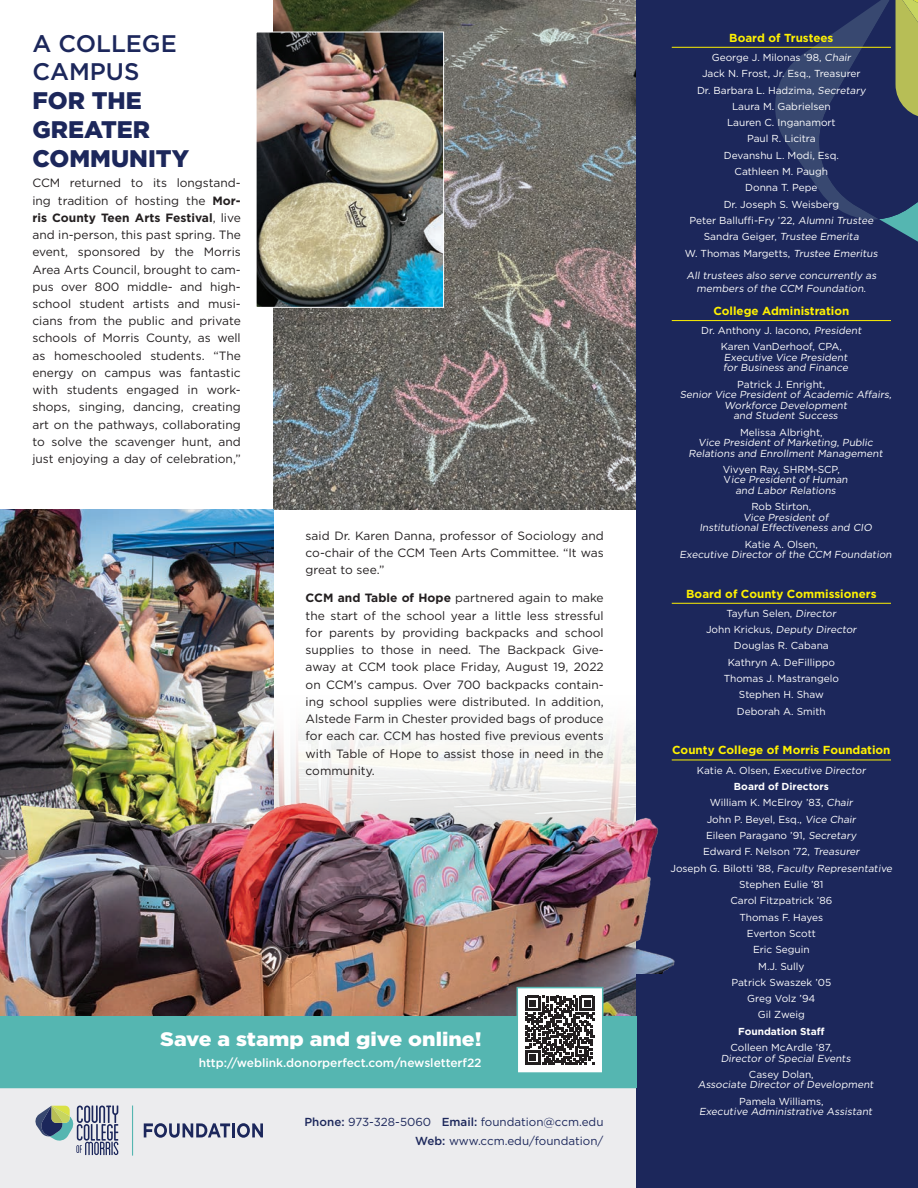
<style>
.page{position:relative;width:918px;height:1188px;background:#fff}
.page>*{position:absolute;margin:0;border:0;box-sizing:border-box;transform-origin:0 0}
.Main_Head_21{font:900 24px/28.8px "Gotham";color:#1c275b}
.Main_Head_21-2{font:900 19.5px "Gotham";color:#fff;scale:1.09 1}
.Copy_21{font:12px/17.2px "Gotham";color:#231f20;text-align:justify}
.Copy_21-2{font:500 12px "Gotham";letter-spacing:-.005em;color:#fff}
.VIP_Heads{font:700 11.7px "Gotham";color:#fff101}
.t1{font:11.7px "Gotham";color:#1c275b}
.VIP_Names{font:10.2px/10.5px "Gotham";color:#fff}
.VIP_Itc{font:10.2px/12.3px "Gotham";color:#fff;text-align:center}
.VIP_Names-2{font:700 10.2px "Gotham";color:#fff}
.s1{font-weight:500}
.s2{font-weight:700}
</style>
<div class="page">
<img style="left:273px;top:0;width:363px;height:510px">
<img style="left:0;top:973px;width:636px;height:43px">
<div style="left:0;top:1086px;width:666px;height:102px;background:#ececee"></div>
<div style="left:636px;top:0;width:282px;height:1188px;background:#1c275b"></div>
<svg style="left:775px;top:0;width:143px;height:242px"></svg>
<hr style="left:672px;top:47px;width:219px;height:1px;background:#fff101">
<hr style="left:672px;top:320px;width:219px;height:1px;background:#fff101">
<hr style="left:672px;top:603px;width:219px;height:1px;background:#fff101">
<hr style="left:672px;top:760px;width:219px;height:1px;background:#fff101">
<svg style="left:35px;top:1106px;width:83px;height:49px"></svg>
<svg style="left:144px;top:1123px;width:86px;height:15px"></svg>
<hr style="left:232px;top:1123px;width:3px;height:14px;background:#1c275b">
<svg style="left:237px;top:1123px;width:26px;height:15px"></svg>
<hr style="left:132px;top:1106px;width:1px;height:50px;background:#55b6b1">
<div style="left:0;top:1016px;width:636px;height:72px;background:#55b6b1"></div>
<div style="left:517px;top:988px;width:86px;height:85px;background:#fff"></div>
<svg style="left:526px;top:996px;width:68px;height:69px"></svg>
<div style="left:517px;top:987px;width:86px;height:87px;border:2px solid #55b6b1"></div>
<img style="left:0;top:510px;width:273px;height:171px">
<img style="left:0;top:681px;width:679px;height:292px">
<img style="left:256px;top:31px;width:188px;height:277px">
<p class="Main_Head_21" style="left:32px;top:28px;width:158px"><span class="s1">A COLLEGE<br>CAMPUS<br></span>FOR THE<br>GREATER<br>COMMUNITY</p>
<p class="Copy_21" style="left:32px;top:174px;width:210px">CCM returned to its longstand&shy;ing tradition of hosting the <span class="s2">Mor&shy;ris County Teen Arts Festival</span>, live and in-person, this past spring. The event, sponsored by the Morris Area Arts Council, brought to cam&shy;pus over 800 middle- and high&shy;school student artists and musi&shy;cians from the public and private schools of Morris County, as well as homeschooled students. “The energy on campus was fantastic with students engaged in work&shy;shops, singing, dancing, creating art on the pathways, collaborating to solve the scavenger hunt, and just enjoying a day of celebration,”</p>
<p class="Copy_21" style="left:306px;top:527px;width:300px">said Dr. Karen Danna, professor of Sociology and co-chair of the CCM Teen Arts Committee. “It was great to see.”</p>
<p class="Copy_21" style="left:306px;top:589px;width:300px"><span class="s2">CCM and Table of Hope</span> partnered again to make the start of the school year a little less stressful for parents by providing backpacks and school supplies to those in need. The Backpack Give&shy;away at CCM took place Friday, August 19, 2022 on CCM’s campus. Over 700 backpacks contain&shy;ing school supplies were distributed. In addition, Alstede Farm in Chester provided bags of produce for each car. CCM has hosted five previous events with Table of Hope to assist those in need in the community.</p>
<p class="Main_Head_21-2" style="left:160px;top:1025px;width:296px">Save a stamp and give online!</p>
<p class="Copy_21-2" style="left:199px;top:1055px;width:284px">http://weblink.donorperfect.com/newsletterf22</p>
<p class="t1" style="left:305px;top:1114px;width:300px"><span class="s1">Phone:</span> 973-328-5060 <span class="s1">Email:</span> foundation@ccm.edu</p>
<p class="t1" style="left:415px;top:1133px;width:190px"><span class="s1">Web:</span> www.ccm.edu/foundation/</p>
<p class="VIP_Heads" style="left:729px;top:30px;width:106px">Board of Trustees</p>
<p class="VIP_Names" style="left:712px;top:52px;width:142px">George J. Milonas ’98, Chair</p>
<p class="VIP_Names" style="left:702px;top:68px;width:160px">Jack N. Frost, Jr. Esq., Treasurer</p>
<p class="VIP_Names" style="left:697px;top:84px;width:172px">Dr. Barbara L. Hadzima, Secretary</p>
<p class="VIP_Names" style="left:732px;top:101px;width:100px">Laura M. Gabrielsen</p>
<p class="VIP_Names" style="left:727px;top:117px;width:110px">Lauren C. Inganamort</p>
<p class="VIP_Names" style="left:747px;top:133px;width:70px">Paul R. Licitra</p>
<p class="VIP_Names" style="left:724px;top:150px;width:117px">Devanshu L. Modi, Esq.</p>
<p class="VIP_Names" style="left:735px;top:166px;width:95px">Cathleen M. Paugh</p>
<p class="VIP_Names" style="left:745px;top:182px;width:74px">Donna T. Pepe</p>
<p class="VIP_Names" style="left:724px;top:199px;width:117px">Dr. Joseph S. Weisberg</p>
<p class="VIP_Names" style="left:689px;top:215px;width:187px">Peter Balluffi-Fry ’22, Alumni Trustee</p>
<p class="VIP_Names" style="left:704px;top:231px;width:158px">S a n d ra G e i g e r, Trustee Emerita</p>
<p class="VIP_Names" style="left:685px;top:248px;width:196px">W. Thomas Margetts, Trustee Emeritus</p>
<p class="VIP_Itc" style="left:686px;top:269px;width:193px">All trustees also serve concurrently as members of the CCM Foundation.</p>
<p class="VIP_Heads" style="left:713px;top:303px;width:138px">College Administration</p>
<p class="VIP_Names" style="left:701px;top:325px;width:164px">Dr. Anthony J. Iacono, President</p>
<p class="VIP_Names" style="left:721px;top:341px;width:131px">Karen VanDerhoof, CPA,<br>Executive Vice President for Business and Finance</p>
<p class="VIP_Names" style="left:737px;top:379px;width:90px">Patrick J. Enright,</p>
<p class="VIP_Names" style="left:680px;top:389px;width:215px">Senior Vice President of Academic Affairs,</p>
<p class="VIP_Names" style="left:724px;top:400px;width:126px">Workforce Development</p>
<p class="VIP_Names" style="left:733px;top:410px;width:108px">and Student Success</p>
<p class="VIP_Names" style="left:740px;top:427px;width:84px">Melissa Albright,</p>
<p class="VIP_Names" style="left:698px;top:437px;width:178px">Vice President of Marketing, Public</p>
<p class="VIP_Names" style="left:689px;top:448px;width:198px">Relations and Enrollment Management</p>
<p class="VIP_Names" style="left:723px;top:464px;width:119px">Vivyen Ray, SHRM-SCP,</p>
<p class="VIP_Names" style="left:724px;top:474px;width:128px">V ice President of Human</p>
<p class="VIP_Names" style="left:735px;top:485px;width:104px">and Labor Relations</p>
<p class="VIP_Names" style="left:751px;top:501px;width:61px">Rob Stirton,</p>
<p class="VIP_Names" style="left:743px;top:512px;width:89px">Vice President of</p>
<p class="VIP_Names" style="left:699px;top:522px;width:176px">Institutional Effectiveness and CIO</p>
<p class="VIP_Names" style="left:680px;top:539px;width:216px;text-indent:65px">Katie A. Olsen,<br>Executive Director of the CCM Foundation</p>
<p class="VIP_Heads" style="left:686px;top:586px;width:192px">Board of County Commissioners</p>
<p class="VIP_Names" style="left:726px;top:608px;width:113px">Tayfun Selen, Director</p>
<p class="VIP_Names" style="left:706px;top:624px;width:154px">J o h n K r i c ku s , Deputy Director</p>
<p class="VIP_Names" style="left:734px;top:640px;width:96px">Douglas R. Cabana</p>
<p class="VIP_Names" style="left:728px;top:657px;width:109px">Kathryn A. DeFillippo</p>
<p class="VIP_Names" style="left:724px;top:673px;width:117px">Thomas J. Mastrangelo</p>
<p class="VIP_Names" style="left:739px;top:689px;width:86px">Stephen H. Shaw</p>
<p class="VIP_Names" style="left:737px;top:706px;width:90px">Deborah A. Smith</p>
<p class="VIP_Heads" style="left:672px;top:742px;width:220px">County College of Morris Foundation</p>
<p class="VIP_Names" style="left:697px;top:764px;width:172px">Ka t i e A . O l s e n , Executive Director</p>
<p class="VIP_Names-2" style="left:734px;top:779px;width:96px">Board of Directors</p>
<p class="VIP_Names" style="left:710px;top:797px;width:146px">William K. McElroy ’83, Chair</p>
<p class="VIP_Names" style="left:707px;top:813px;width:153px">John P. Beyel, Esq., Vice Chair</p>
<p class="VIP_Names" style="left:706px;top:830px;width:154px">Eileen Paragano ’91, Secretary</p>
<p class="VIP_Names" style="left:703px;top:846px;width:160px">Edward F. Nelson ’72, Treasurer</p>
<p class="VIP_Names" style="left:670px;top:862px;width:225px">J o s e p h G . B i l ott i ’ 8 8 , Faculty Representative</p>
<p class="VIP_Names" style="left:739px;top:879px;width:86px">Stephen Eulie ’81</p>
<p class="VIP_Names" style="left:730px;top:895px;width:103px">Carol Fitzpatrick ’86</p>
<p class="VIP_Names" style="left:739px;top:911px;width:85px">Thomas F. Hayes</p>
<p class="VIP_Names" style="left:747px;top:928px;width:71px">Everton Scott</p>
<p class="VIP_Names" style="left:753px;top:944px;width:58px">Eric Seguin</p>
<p class="VIP_Names" style="left:758px;top:960px;width:48px">M.J. Sully</p>
<p class="VIP_Names" style="left:731px;top:977px;width:101px">Patrick Swaszek ’05</p>
<p class="VIP_Names" style="left:747px;top:993px;width:70px">Greg Volz ’94</p>
<p class="VIP_Names" style="left:758px;top:1009px;width:49px">Gil Zweig</p>
<p class="VIP_Names-2" style="left:738px;top:1024px;width:88px">Foundation Staff</p>
<p class="VIP_Names" style="left:721px;top:1042px;width:133px;text-indent:10px">Colleen McArdle ’87,<br>Director of Special Events</p>
<p class="VIP_Names" style="left:698px;top:1069px;width:179px;text-indent:51px">Casey Dolan,<br>Associate Director of Development</p>
<p class="VIP_Names" style="left:699px;top:1096px;width:177px;text-indent:40px">Pamela Williams,<br>Executive Administrative Assistant</p>
</div>
